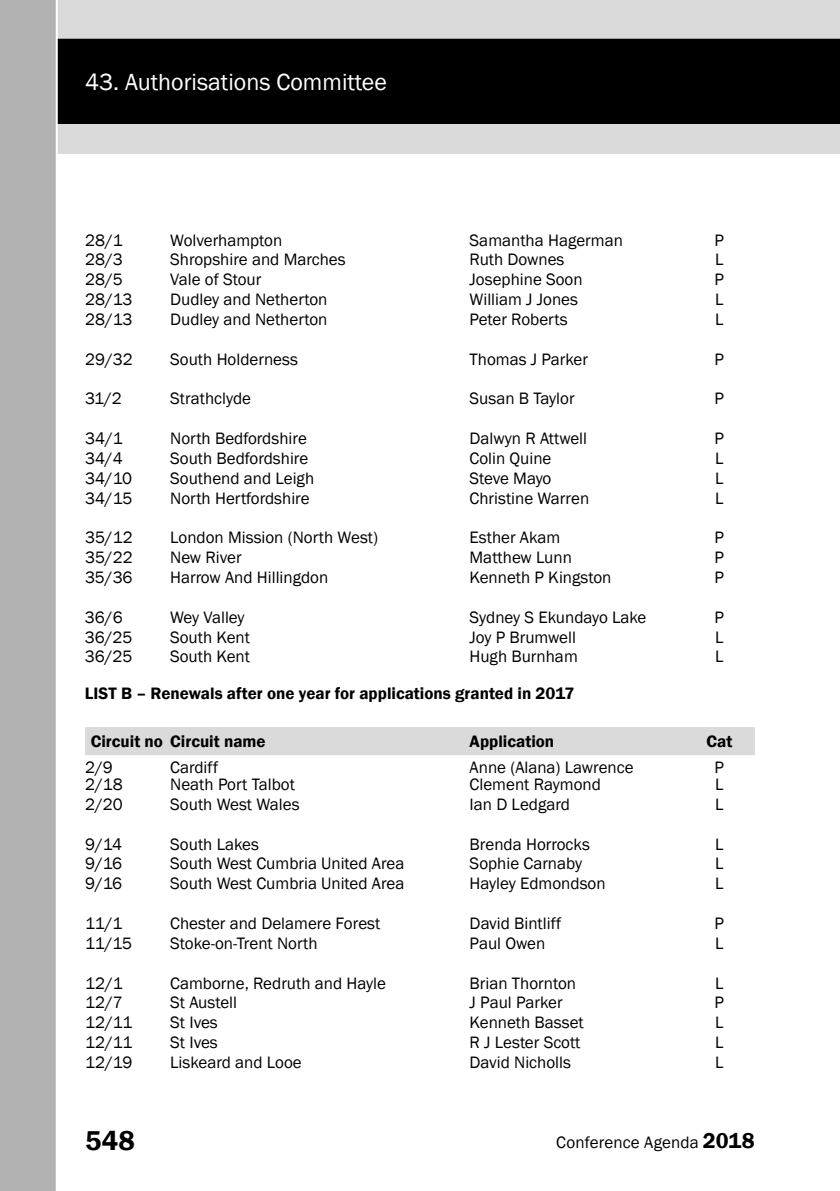
<style>
.page{position:relative;width:840px;height:1191px;background:#fff}
.page>*{position:absolute;margin:0;border:0;box-sizing:border-box;transform-origin:0 0}
.t1{font:600 28px "Franklin Gothic";color:#000}
.t2{font:24px "Franklin Gothic";color:#fff}
.t3{font:17px "Franklin Gothic";color:#000}
.t4{font:600 17px "Franklin Gothic";color:#000}
.s1{font-weight:600;font-size:22px}
</style>
<div class="page">
<div style="left:0;top:0;width:839px;height:154px;background:#dadada"></div>
<div style="left:58px;top:39px;width:781px;height:85px;background:#000"></div>
<div style="left:0;top:0;width:58px;height:1191px;background:#b3b2b2"></div>
<div style="left:85px;top:727px;width:669px;height:28px;background:#dadada"></div>
<h2 class="t2" style="left:85px;top:67px;width:303px">43. Authorisations Committee</h2>
<p class="t3" style="left:85px;top:229px;width:39px">28/1</p>
<p class="t3" style="left:170px;top:229px;width:113px">Wolverhampton</p>
<p class="t3" style="left:469px;top:229px;width:155px">Samantha Hagerman</p>
<p class="t3" style="left:714px;top:229px;width:11px">P</p>
<p class="t3" style="left:85px;top:249px;width:39px">28/3</p>
<p class="t3" style="left:170px;top:249px;width:177px">Shropshire and Marches</p>
<p class="t3" style="left:469px;top:249px;width:96px">Ruth Downes</p>
<p class="t3" style="left:714px;top:249px;width:10px">L</p>
<p class="t3" style="left:85px;top:269px;width:39px">28/5</p>
<p class="t3" style="left:170px;top:269px;width:93px">Vale of Stour</p>
<p class="t3" style="left:469px;top:269px;width:114px">Josephine Soon</p>
<p class="t3" style="left:714px;top:269px;width:11px">P</p>
<p class="t3" style="left:85px;top:289px;width:49px">28/13</p>
<p class="t3" style="left:170px;top:289px;width:159px">Dudley and Netherton</p>
<p class="t3" style="left:469px;top:289px;width:110px">William J Jones</p>
<p class="t3" style="left:714px;top:289px;width:10px">L</p>
<p class="t3" style="left:85px;top:309px;width:49px">28/13</p>
<p class="t3" style="left:170px;top:309px;width:159px">Dudley and Netherton</p>
<p class="t3" style="left:469px;top:309px;width:99px">Peter Roberts</p>
<p class="t3" style="left:714px;top:309px;width:10px">L</p>
<p class="t3" style="left:85px;top:348px;width:49px">29/32</p>
<p class="t3" style="left:170px;top:348px;width:129px">South Holderness</p>
<p class="t3" style="left:469px;top:348px;width:120px">Thomas J Parker</p>
<p class="t3" style="left:714px;top:348px;width:11px">P</p>
<p class="t3" style="left:85px;top:388px;width:38px">31/2</p>
<p class="t3" style="left:170px;top:388px;width:82px">Strathclyde</p>
<p class="t3" style="left:469px;top:388px;width:106px">Susan B Taylor</p>
<p class="t3" style="left:714px;top:388px;width:11px">P</p>
<p class="t3" style="left:85px;top:428px;width:39px">34/1</p>
<p class="t3" style="left:170px;top:428px;width:138px">North Bedfordshire</p>
<p class="t3" style="left:469px;top:428px;width:119px">Dalwyn R Attwell</p>
<p class="t3" style="left:714px;top:428px;width:11px">P</p>
<p class="t3" style="left:85px;top:447px;width:39px">34/4</p>
<p class="t3" style="left:170px;top:447px;width:140px">South Bedfordshire</p>
<p class="t3" style="left:469px;top:447px;width:83px">Colin Quine</p>
<p class="t3" style="left:714px;top:447px;width:10px">L</p>
<p class="t3" style="left:85px;top:467px;width:49px">34/10</p>
<p class="t3" style="left:170px;top:467px;width:145px">Southend and Leigh</p>
<p class="t3" style="left:469px;top:467px;width:83px">Steve Mayo</p>
<p class="t3" style="left:714px;top:467px;width:10px">L</p>
<p class="t3" style="left:85px;top:487px;width:49px">34/15</p>
<p class="t3" style="left:170px;top:487px;width:141px">North Hertfordshire</p>
<p class="t3" style="left:469px;top:487px;width:121px">Christine Warren</p>
<p class="t3" style="left:714px;top:487px;width:10px">L</p>
<p class="t3" style="left:85px;top:527px;width:49px">35/12</p>
<p class="t3" style="left:170px;top:527px;width:209px">London Mission (North West)</p>
<p class="t3" style="left:469px;top:527px;width:92px">Esther Akam</p>
<p class="t3" style="left:714px;top:527px;width:11px">P</p>
<p class="t3" style="left:85px;top:547px;width:49px">35/22</p>
<p class="t3" style="left:170px;top:547px;width:73px">New River</p>
<p class="t3" style="left:469px;top:547px;width:104px">Matthew Lunn</p>
<p class="t3" style="left:714px;top:547px;width:11px">P</p>
<p class="t3" style="left:85px;top:567px;width:49px">35/36</p>
<p class="t3" style="left:170px;top:567px;width:160px">Harrow And Hillingdon</p>
<p class="t3" style="left:469px;top:567px;width:143px">Kenneth P Kingston</p>
<p class="t3" style="left:714px;top:567px;width:11px">P</p>
<p class="t3" style="left:85px;top:606px;width:39px">36/6</p>
<p class="t3" style="left:170px;top:606px;width:76px">Wey Valley</p>
<p class="t3" style="left:469px;top:606px;width:178px">Sydney S Ekundayo Lake</p>
<p class="t3" style="left:714px;top:606px;width:11px">P</p>
<p class="t3" style="left:85px;top:626px;width:49px">36/25</p>
<p class="t3" style="left:170px;top:626px;width:81px">South Kent</p>
<p class="t3" style="left:469px;top:626px;width:108px">Joy P Brumwell</p>
<p class="t3" style="left:714px;top:626px;width:10px">L</p>
<p class="t3" style="left:85px;top:646px;width:49px">36/25</p>
<p class="t3" style="left:170px;top:646px;width:81px">South Kent</p>
<p class="t3" style="left:469px;top:646px;width:110px">Hugh Burnham</p>
<p class="t3" style="left:714px;top:646px;width:10px">L</p>
<p class="t4" style="left:85px;top:683px;width:490px">LIST B – Renewals after one year for applications granted in 2017</p>
<p class="t4" style="left:91px;top:731px;width:176px">Circuit no Circuit name</p>
<p class="t4" style="left:469px;top:731px;width:86px">Application</p>
<p class="t4" style="left:706px;top:731px;width:27px">Cat</p>
<p class="t3" style="left:85px;top:756px;width:29px">2/9</p>
<p class="t3" style="left:170px;top:756px;width:49px">Cardiff</p>
<p class="t3" style="left:469px;top:756px;width:165px">Anne (Alana) Lawrence</p>
<p class="t3" style="left:714px;top:756px;width:11px">P</p>
<p class="t3" style="left:85px;top:774px;width:39px">2/18</p>
<p class="t3" style="left:170px;top:774px;width:126px">Neath Port Talbot</p>
<p class="t3" style="left:469px;top:774px;width:133px">Clement Raymond</p>
<p class="t3" style="left:714px;top:774px;width:10px">L</p>
<p class="t3" style="left:85px;top:793px;width:39px">2/20</p>
<p class="t3" style="left:170px;top:793px;width:131px">South West Wales</p>
<p class="t3" style="left:469px;top:793px;width:102px">Ian D Ledgard</p>
<p class="t3" style="left:714px;top:793px;width:10px">L</p>
<p class="t3" style="left:85px;top:833px;width:39px">9/14</p>
<p class="t3" style="left:170px;top:833px;width:90px">South Lakes</p>
<p class="t3" style="left:469px;top:833px;width:122px">Brenda Horrocks</p>
<p class="t3" style="left:714px;top:833px;width:10px">L</p>
<p class="t3" style="left:85px;top:853px;width:39px">9/16</p>
<p class="t3" style="left:170px;top:853px;width:235px">South West Cumbria United Area</p>
<p class="t3" style="left:469px;top:853px;width:114px">Sophie Carnaby</p>
<p class="t3" style="left:714px;top:853px;width:10px">L</p>
<p class="t3" style="left:85px;top:873px;width:39px">9/16</p>
<p class="t3" style="left:170px;top:873px;width:235px">South West Cumbria United Area</p>
<p class="t3" style="left:469px;top:873px;width:137px">Hayley Edmondson</p>
<p class="t3" style="left:714px;top:873px;width:10px">L</p>
<p class="t3" style="left:85px;top:912px;width:39px">11/1</p>
<p class="t3" style="left:170px;top:912px;width:211px">Chester and Delamere Forest</p>
<p class="t3" style="left:469px;top:912px;width:93px">David Bintliff</p>
<p class="t3" style="left:714px;top:912px;width:11px">P</p>
<p class="t3" style="left:85px;top:932px;width:49px">11/15</p>
<p class="t3" style="left:170px;top:932px;width:149px">Stoke-on-Trent North</p>
<p class="t3" style="left:469px;top:932px;width:77px">Paul Owen</p>
<p class="t3" style="left:714px;top:932px;width:10px">L</p>
<p class="t3" style="left:85px;top:972px;width:39px">12/1</p>
<p class="t3" style="left:170px;top:972px;width:217px">Camborne, Redruth and Hayle</p>
<p class="t3" style="left:469px;top:972px;width:108px">Brian Thornton</p>
<p class="t3" style="left:714px;top:972px;width:10px">L</p>
<p class="t3" style="left:85px;top:992px;width:39px">12/7</p>
<p class="t3" style="left:170px;top:992px;width:68px">St Austell</p>
<p class="t3" style="left:469px;top:992px;width:94px">J Paul Parker</p>
<p class="t3" style="left:714px;top:992px;width:11px">P</p>
<p class="t3" style="left:85px;top:1012px;width:49px">12/11</p>
<p class="t3" style="left:170px;top:1012px;width:49px">St Ives</p>
<p class="t3" style="left:469px;top:1012px;width:115px">Kenneth Basset</p>
<p class="t3" style="left:714px;top:1012px;width:10px">L</p>
<p class="t3" style="left:85px;top:1031px;width:49px">12/11</p>
<p class="t3" style="left:170px;top:1031px;width:49px">St Ives</p>
<p class="t3" style="left:469px;top:1031px;width:112px">R J Lester Scott</p>
<p class="t3" style="left:714px;top:1031px;width:10px">L</p>
<p class="t3" style="left:85px;top:1051px;width:49px">12/19</p>
<p class="t3" style="left:170px;top:1051px;width:133px">Liskeard and Looe</p>
<p class="t3" style="left:469px;top:1051px;width:103px">David Nicholls</p>
<p class="t3" style="left:714px;top:1051px;width:10px">L</p>
<h1 class="t1" style="left:85px;top:1123px;width:51px">548</h1>
<p class="t3" style="left:556px;top:1131px;width:200px">Conference Agenda <span class="s1">2018</span></p>
</div>
